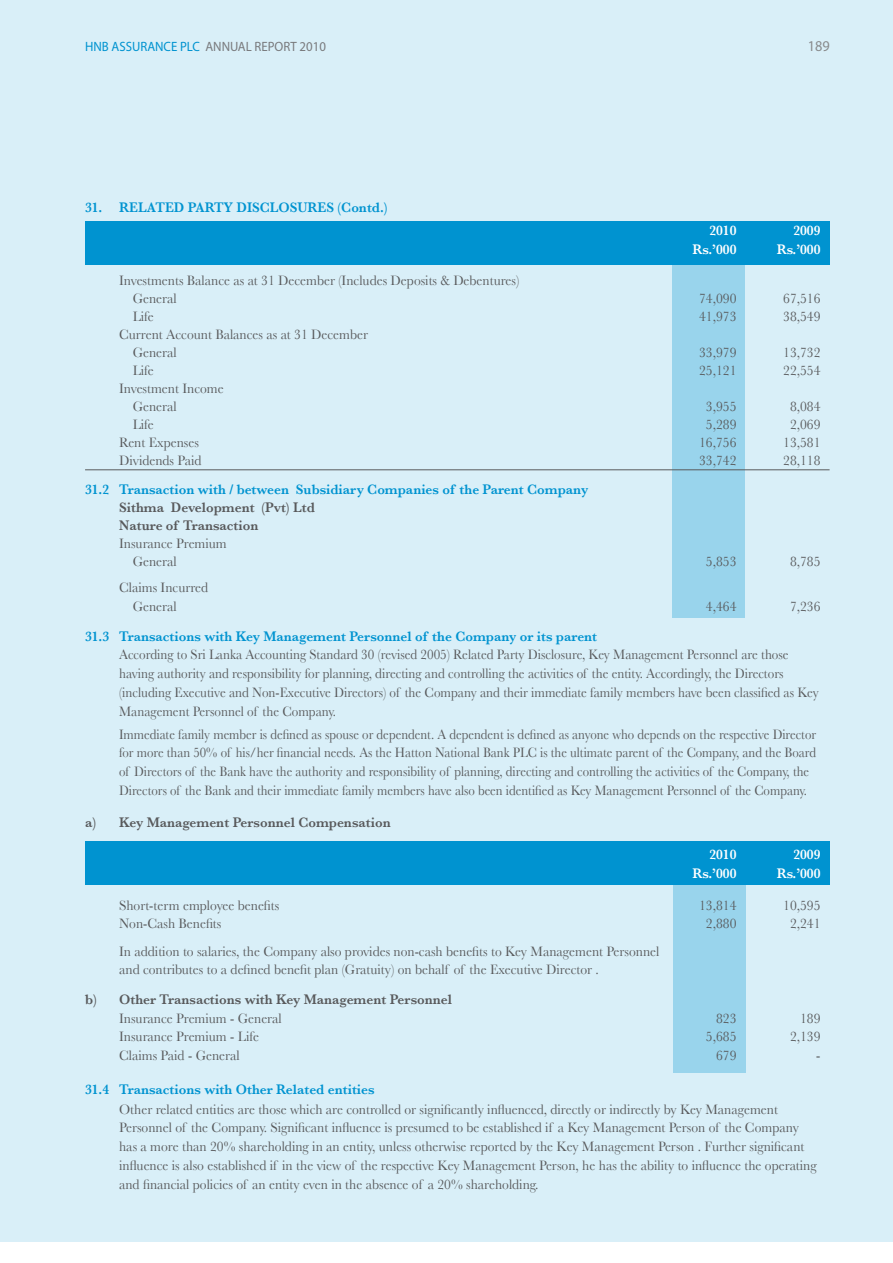
<style>
.page{position:relative;width:893px;height:1263px;background:#fff}
.page>*{position:absolute;margin:0;border:0;box-sizing:border-box;transform-origin:0 0}
.t1{font:15px "Myriad Pro";color:#888a8c;scale:.95 1}
.t2{font:14.25px/18.8px "Baskerville";color:#58595b;scale:.95 1}
.t3{font:14.25px/18.8px "Baskerville";color:#58595b;scale:.9 1}
.t4{font:14.25px/18.8px "Baskerville";color:#58595b;scale:.92 1}
.t5{font:600 14.25px "Baskerville";color:#0093d0;scale:.95 1}
.t6{font:600 14.25px/18px "Baskerville";color:#58595b;scale:.95 1}
.t7{font:600 14.25px "Baskerville";color:#fff;scale:.95 1}
.t8{font:13.5px "Myriad Pro";color:#797a7d;scale:.95 1}
.s1{color:#0093d0}
</style>
<div class="page">
<div style="left:0;top:0;width:892px;height:1242px;background:#d9eff8"></div>
<div style="left:85px;top:221px;width:744px;height:44px;background:#0093d0"></div>
<div style="left:85px;top:841px;width:744px;height:44px;background:#0093d0"></div>
<div style="left:672px;top:265px;width:72px;height:353px;background:#99d4ec"></div>
<div style="left:673px;top:885px;width:72px;height:188px;background:#99d4ec"></div>
<hr style="left:85px;top:469px;width:744px;height:1px;background:#58595b">
<p class="t8" style="left:85px;top:41px;width:255px"><span class="s1">HNB ASSURANCE PLC</span> ANNUAL REPORT 2010</p>
<p class="t1" style="left:808px;top:40px;width:25px">189</p>
<p class="t5" style="left:85px;top:199px;width:320px">31. RELATED PARTY DISCLOSURES (Contd.)</p>
<p class="t2" style="left:133px;top:272px;width:408px;line-height:18px;text-indent:-14px">Investments Balance as at 31 December (Includes Deposits &amp; Debentures)<br>General</p>
<p class="t7" style="left:709px;top:222px;width:30px">2010</p>
<p class="t7" style="left:793px;top:222px;width:30px">2009</p>
<p class="t7" style="left:692px;top:242px;width:48px">Rs.’000</p>
<p class="t7" style="left:776px;top:242px;width:48px">Rs.’000</p>
<p class="t2" style="left:699px;top:289px;width:41px">74,090</p>
<p class="t2" style="left:783px;top:289px;width:41px">67,516</p>
<p class="t2" style="left:133px;top:307px;width:24px">Life</p>
<p class="t2" style="left:699px;top:307px;width:41px">41,973</p>
<p class="t2" style="left:783px;top:307px;width:41px">38,549</p>
<p class="t2" style="left:133px;top:326px;width:249px;line-height:18px;text-indent:-14px">Current Account Balances as at 31 December<br>General</p>
<p class="t2" style="left:699px;top:343px;width:41px">33,979</p>
<p class="t2" style="left:783px;top:343px;width:41px">13,732</p>
<p class="t2" style="left:133px;top:361px;width:24px">Life</p>
<p class="t2" style="left:699px;top:361px;width:41px">25,121</p>
<p class="t2" style="left:783px;top:361px;width:41px">22,554</p>
<p class="t2" style="left:133px;top:380px;width:97px;line-height:18px;text-indent:-14px">Investment Income<br>General</p>
<p class="t2" style="left:706px;top:397px;width:34px">3,955</p>
<p class="t2" style="left:790px;top:397px;width:34px">8,084</p>
<p class="t2" style="left:133px;top:415px;width:24px">Life</p>
<p class="t2" style="left:706px;top:415px;width:34px">5,289</p>
<p class="t2" style="left:790px;top:415px;width:34px">2,069</p>
<p class="t2" style="left:119px;top:433px;width:85px">Rent Expenses</p>
<p class="t2" style="left:699px;top:433px;width:41px">16,756</p>
<p class="t2" style="left:783px;top:433px;width:41px">13,581</p>
<p class="t2" style="left:119px;top:451px;width:88px">Dividends Paid</p>
<p class="t2" style="left:699px;top:451px;width:41px">33,742</p>
<p class="t2" style="left:783px;top:451px;width:41px">28,118</p>
<p class="t5" style="left:85px;top:481px;width:531px">31.2 Transaction with / between Subsidiary Companies of the Parent Company</p>
<p class="t6" style="left:119px;top:498px;width:207px">Sithma Development (Pvt) Ltd<br>Nature of Transaction</p>
<p class="t2" style="left:133px;top:534px;width:101px;line-height:18px;text-indent:-14px">Insurance Premium<br>General</p>
<p class="t2" style="left:706px;top:552px;width:34px">5,853</p>
<p class="t2" style="left:790px;top:552px;width:34px">8,785</p>
<p class="t2" style="left:133px;top:578px;width:81px;text-indent:-14px">Claims Incurred<br>General</p>
<p class="t2" style="left:706px;top:597px;width:34px">4,464</p>
<p class="t2" style="left:790px;top:597px;width:34px">7,236</p>
<p class="t5" style="left:85px;top:628px;width:540px">31.3 Transactions with Key Management Personnel of the Company or its parent</p>
<p class="t4" style="left:119px;top:645px;width:761px">According to Sri Lanka Accounting Standard 30 (revised 2005) Related Party Disclosure, Key Management Personnel are those having authority and responsibility for planning, directing and controlling the activities of the entity. Accordingly, the Directors (including Executive and Non-Executive Directors) of the Company and their immediate family members have been classified as Key Management Personnel of the Company.</p>
<p class="t3" style="left:119px;top:725px;width:776px">Immediate family member is defined as spouse or dependent. A dependent is defined as anyone who depends on the respective Director for more than 50% of his/her financial needs. As the Hatton National Bank PLC is the ultimate parent of the Company, and the Board of Directors of the Bank have the authority and responsibility of planning, directing and controlling the activities of the Company, the Directors of the Bank and their immediate family members have also been identified as Key Management Personnel of the Company.</p>
<p class="t6" style="left:85px;top:813px;width:323px">a) Key Management Personnel Compensation</p>
<p class="t7" style="left:709px;top:846px;width:30px">2010</p>
<p class="t7" style="left:793px;top:846px;width:30px">2009</p>
<p class="t7" style="left:692px;top:865px;width:48px">Rs.’000</p>
<p class="t7" style="left:776px;top:865px;width:48px">Rs.’000</p>
<p class="t2" style="left:119px;top:896px;width:170px">Short-term employee benefits</p>
<p class="t2" style="left:699px;top:896px;width:41px">13,814</p>
<p class="t2" style="left:783px;top:896px;width:41px">10,595</p>
<p class="t2" style="left:119px;top:914px;width:109px">Non-Cash Benefits</p>
<p class="t2" style="left:706px;top:914px;width:34px">2,880</p>
<p class="t2" style="left:790px;top:914px;width:34px">2,241</p>
<p class="t2" style="left:119px;top:942px;width:570px">In addition to salaries, the Company also provides non-cash benefits to Key Management Personnel and contributes to a defined benefit plan (Gratuity) on behalf of the Executive Director .</p>
<p class="t6" style="left:85px;top:990px;width:388px">b) Other Transactions with Key Management Personnel</p>
<p class="t2" style="left:119px;top:1009px;width:173px">Insurance Premium - General</p>
<p class="t2" style="left:716px;top:1009px;width:23px">823</p>
<p class="t2" style="left:800px;top:1009px;width:23px">189</p>
<p class="t2" style="left:119px;top:1027px;width:149px">Insurance Premium - Life</p>
<p class="t2" style="left:706px;top:1027px;width:34px">5,685</p>
<p class="t2" style="left:790px;top:1027px;width:34px">2,139</p>
<p class="t2" style="left:119px;top:1046px;width:128px">Claims Paid - General</p>
<p class="t2" style="left:716px;top:1046px;width:23px">679</p>
<p class="t2" style="left:816px;top:1046px;width:6px">-</p>
<p class="t5" style="left:85px;top:1082px;width:306px">31.4 Transactions with Other Related entities</p>
<p class="t2" style="left:119px;top:1100px;width:735px">Other related entities are those which are controlled or significantly influenced, directly or indirectly by Key Management Personnel of the Company. Significant influence is presumed to be established if a Key Management Person of the Company has a more than 20% shareholding in an entity, unless otherwise reported by the Key Management Person . Further significant influence is also established if in the view of the respective Key Management Person, he has the ability to influence the operating and financial policies of an entity even in the absence of a 20% shareholding.</p>
</div>
